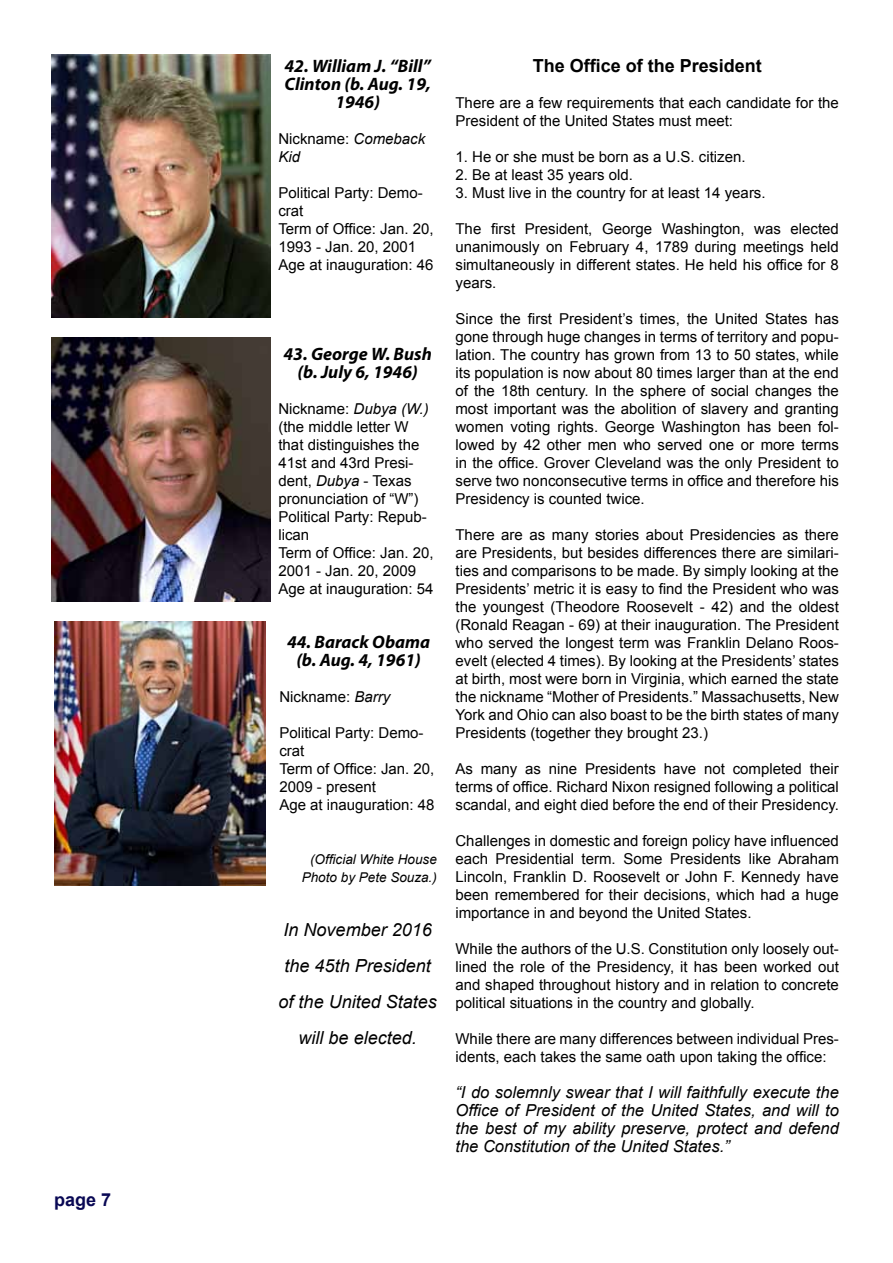
<style>
.page{position:relative;width:893px;height:1263px;background:#fff}
.page>*{position:absolute;margin:0;border:0;box-sizing:border-box;transform-origin:0 0}
.t1{font:italic 700 18px/18px "Myriad Pro";color:#000;text-align:center}
.t2{font:italic 18px/36px "Arial";color:#000;text-align:center}
.t3{font:700 18px "Arial";color:#000}
.t4{font:700 18px "Arial";color:#090854}
.t5{font:italic 16.5px/18px "Arial";color:#000;text-align:justify}
.t6{font:15px/18px "Arial";color:#000;text-align:justify}
.t7{font:italic 15px/18px "Arial";color:#000}
.t8{font:italic 13.5px/18px "Arial";color:#000;text-align:right}
.s1{font-style:normal}
.s2{font-style:italic}
</style>
<div class="page">
<img style="left:51px;top:54px;width:219px;height:264px">
<img style="left:51px;top:337px;width:219px;height:264px">
<img style="left:54px;top:622px;width:211px;height:263px">
<p class="t4" style="left:54px;top:1188px;width:59px">page 7</p>
<p class="t1" style="left:285px;top:56px;width:148px">42. William J. “Bill”<br>Clinton (b. Aug. 19,<br>1946)</p>
<p class="t7" style="left:278px;top:130px;width:148px"><span class="s1">Nickname:</span> Comeback<br>Kid</p>
<p class="t6" style="left:278px;top:184px;width:157px;text-align:left">Political Party: Demo&shy;crat<br>Term of Office: Jan. 20,<br>1993 - Jan. 20, 2001<br>Age at inauguration: 46</p>
<p class="t1" style="left:284px;top:344px;width:150px">43. George W. Bush (b. July 6, 1946)</p>
<p class="t6" style="left:278px;top:400px;width:157px;text-align:left">Nickname: <span class="s2">Dubya (W.) </span>(the middle letter W that distinguishes the<br>41st and 43rd Presi&shy;dent, <span class="s2">Dubya</span> - Texas pronunciation of “W”)<br>Political Party: Repub&shy;lican<br>Term of Office: Jan. 20,<br>2001 - Jan. 20, 2009<br>Age at inauguration: 54</p>
<p class="t1" style="left:287px;top:632px;width:144px">44. Barack Obama (b. Aug. 4, 1961)</p>
<p class="t6" style="left:279px;top:688px;width:112px">Nickname: <span class="s2">Barry</span></p>
<p class="t6" style="left:279px;top:724px;width:157px;text-align:left">Political Party: Demo&shy;crat<br>Term of Office: Jan. 20,<br>2009 - present<br>Age at inauguration: 48</p>
<p class="t8" style="left:302px;top:850px;width:137px">(Official White House<br>Photo by Pete Souza.)</p>
<p class="t2" style="left:279px;top:912px;width:160px">In November 2016 the 45th President of the United States will be elected.</p>
<p class="t3" style="left:533px;top:54px;width:231px">The Office of the President</p>
<p class="t6" style="left:455px;top:94px;width:385px">There are a few requirements that each candidate for the<br>President of the United States must meet:</p>
<p class="t6" style="left:455px;top:148px;width:292px">1. He or she must be born as a U.S. citizen.</p>
<p class="t6" style="left:455px;top:166px;width:179px">2. Be at least 35 years old.</p>
<p class="t6" style="left:455px;top:184px;width:312px">3. Must live in the country for at least 14 years.</p>
<p class="t6" style="left:455px;top:220px;width:385px">The first President, George Washington, was elected unanimously on February 4, 1789 during meetings held simultaneously in different states. He held his office for 8 years.</p>
<p class="t6" style="left:455px;top:310px;width:385px">Since the first President’s times, the United States has gone through huge changes in terms of territory and popu&shy;lation. The country has grown from 13 to 50 states, while its population is now about 80 times larger than at the end of the 18th century. In the sphere of social changes the most important was the abolition of slavery and granting women voting rights. George Washington has been fol&shy;lowed by 42 other men who served one or more terms in the office. Grover Cleveland was the only President to serve two nonconsecutive terms in office and therefore his Presidency is counted twice.</p>
<p class="t6" style="left:455px;top:526px;width:385px">There are as many stories about Presidencies as there are Presidents, but besides differences there are similari&shy;ties and comparisons to be made. By simply looking at the Presidents’ metric it is easy to find the President who was the youngest (Theodore Roosevelt - 42) and the oldest (Ronald Reagan - 69) at their inauguration. The President who served the longest term was Franklin Delano Roos&shy;evelt (elected 4 times). By looking at the Presidents’ states at birth, most were born in Virginia, which earned the state the nickname “Mother of Presidents.” Massachusetts, New York and Ohio can also boast to be the birth states of many Presidents (together they brought 23.)</p>
<p class="t6" style="left:455px;top:760px;width:385px">As many as nine Presidents have not completed their terms of office. Richard Nixon resigned following a political scandal, and eight died before the end of their Presidency.</p>
<p class="t6" style="left:455px;top:832px;width:385px">Challenges in domestic and foreign policy have influenced each Presidential term. Some Presidents like Abraham Lincoln, Franklin D. Roosevelt or John F. Kennedy have been remembered for their decisions, which had a huge importance in and beyond the United States.</p>
<p class="t6" style="left:455px;top:940px;width:385px">While the authors of the U.S. Constitution only loosely out&shy;lined the role of the Presidency, it has been worked out and shaped throughout history and in relation to concrete political situations in the country and globally.</p>
<p class="t6" style="left:455px;top:1030px;width:385px">While there are many differences between individual Pres&shy;idents, each takes the same oath upon taking the office:</p>
<p class="t5" style="left:455px;top:1083px;width:385px">“I do solemnly swear that I will faithfully execute the Office of President of the United States, and will to the best of my ability preserve, protect and defend the Constitution of the United States.”</p>
</div>
